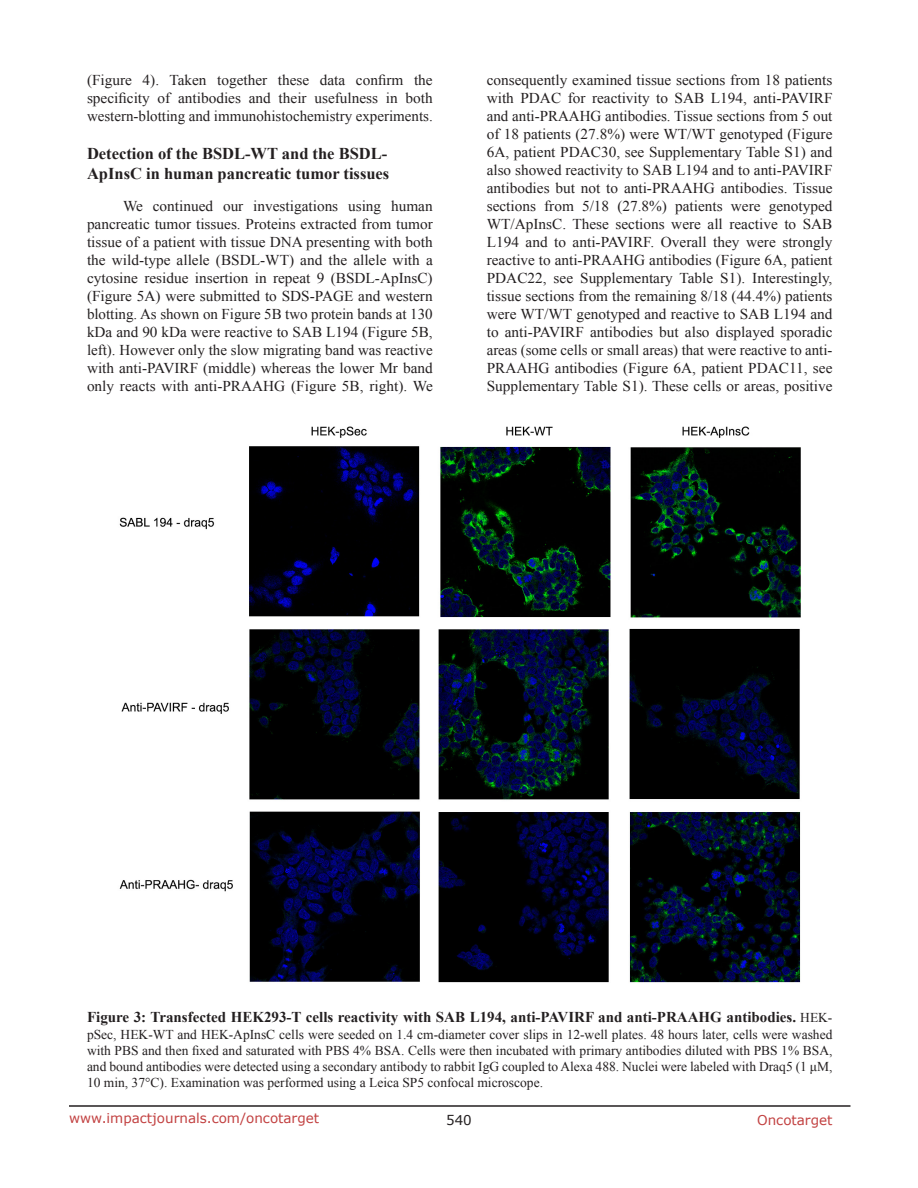
<style>
.page{position:relative;width:918px;height:1188px;background:#fff}
.page>*{position:absolute;margin:0;border:0;box-sizing:border-box;transform-origin:0 0}
.SubHeading{font:700 16.5px/19.8px "Times New Roman";color:#231f20}
.BodyText{font:15px/18px "Times New Roman";color:#231f20;text-align:justify}
.figuretext{font:700 15px "Times New Roman";color:#231f20}
.figuretext-2{font:13.5px/16.2px "Times New Roman";color:#231f20;text-align:justify}
.t1{font:13.5px "Verdana";color:#c24141}
.t2{font:13.5px "Verdana";color:#231f20}
.s1{font-weight:400;font-size:13.5px}
</style>
<div class="page">
<hr style="left:69px;top:1105px;width:781px;height:2px;background:#231f20">
<img style="left:119px;top:426px;width:682px;height:557px">
<p class="BodyText" style="left:87px;top:71px;width:347px">(Figure 4). Taken together these data confirm the specificity of antibodies and their usefulness in both western-blotting and immunohistochemistry experiments.</p>
<p class="SubHeading" style="left:87px;top:143px;width:304px">Detection of the BSDL-WT and the BSDL-<br>ApInsC in human pancreatic tumor tissues</p>
<p class="BodyText" style="left:87px;top:196px;width:347px;text-indent:36px">We continued our investigations using human pancreatic tumor tissues. Proteins extracted from tumor tissue of a patient with tissue DNA presenting with both the wild-type allele (BSDL-WT) and the allele with a cytosine residue insertion in repeat 9 (BSDL-ApInsC) (Figure 5A) were submitted to SDS-PAGE and western blotting. As shown on Figure 5B two protein bands at 130 kDa and 90 kDa were reactive to SAB L194 (Figure 5B, left). However only the slow migrating band was reactive with anti-PAVIRF (middle) whereas the lower Mr band only reacts with anti-PRAAHG (Figure 5B, right). We</p>
<p class="BodyText" style="left:487px;top:71px;width:347px">consequently examined tissue sections from 18 patients with PDAC for reactivity to SAB L194, anti-PAVIRF and anti-PRAAHG antibodies. Tissue sections from 5 out of 18 patients (27.8%) were WT/WT genotyped (Figure 6A, patient PDAC30, see Supplementary Table S1) and also showed reactivity to SAB L194 and to anti-PAVIRF antibodies but not to anti-PRAAHG antibodies. Tissue sections from 5/18 (27.8%) patients were genotyped WT/ApInsC. These sections were all reactive to SAB L194 and to anti-PAVIRF. Overall they were strongly reactive to anti-PRAAHG antibodies (Figure 6A, patient PDAC22, see Supplementary Table S1). Interestingly, tissue sections from the remaining 8/18 (44.4%) patients were WT/WT genotyped and reactive to SAB L194 and to anti-PAVIRF antibodies but also displayed sporadic areas (some cells or small areas) that were reactive to anti-PRAAHG antibodies (Figure 6A, patient PDAC11, see Supplementary Table S1). These cells or areas, positive</p>
<p class="figuretext" style="left:87px;top:1007px;width:747px">Figure 3: Transfected HEK293-T cells reactivity with SAB L194, anti-PAVIRF and anti-PRAAHG antibodies. <span class="s1">HEK-</span></p>
<p class="figuretext-2" style="left:87px;top:1026px;width:747px">pSec, HEK-WT and HEK-ApInsC cells were seeded on 1.4 cm-diameter cover slips in 12-well plates. 48 hours later, cells were washed with PBS and then fixed and saturated with PBS 4% BSA. Cells were then incubated with primary antibodies diluted with PBS 1% BSA, and bound antibodies were detected using a secondary antibody to rabbit IgG coupled to Alexa 488. Nuclei were labeled with Draq5 (1 μM, 10 min, 37°C). Examination was performed using a Leica SP5 confocal microscope.</p>
<p class="t1" style="left:69px;top:1109px;width:252px">www.impactjournals.com/oncotarget</p>
<p class="t2" style="left:446px;top:1111px;width:27px">540</p>
<p class="t1" style="left:757px;top:1111px;width:77px">Oncotarget</p>
</div>
